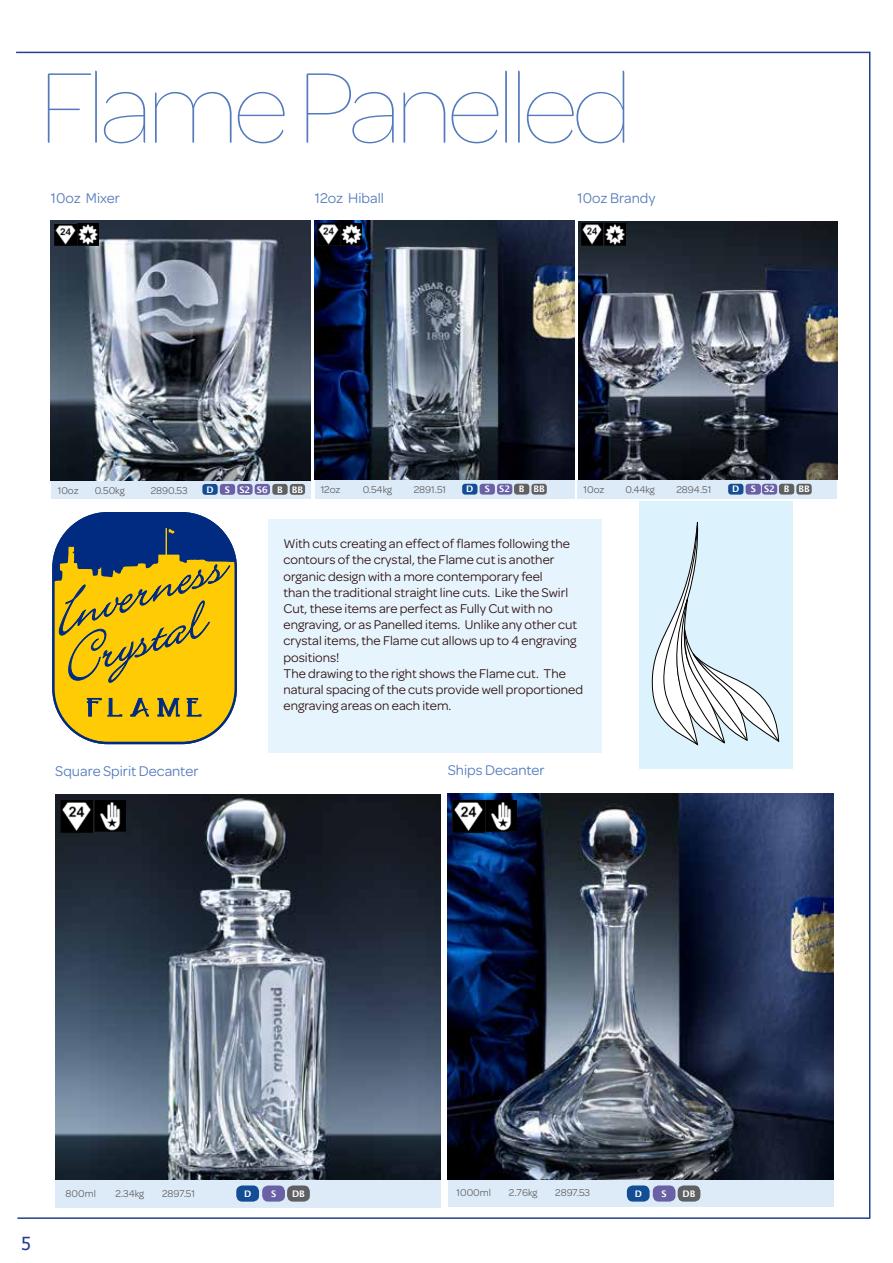
<style>
.page{position:relative;width:893px;height:1263px;background:#fff}
.page>*{position:absolute;margin:0;border:0;box-sizing:border-box;transform-origin:0 0}
.t1{font:100 106.95px "Omnes";letter-spacing:-.05em;color:#537abc}
.t2{font:18px "Tahoma";color:#25408f}
.t3{font:15px "Omnes";color:#537abc}
.t4{font:13.5px/16.2px "Omnes";color:#2f1010}
.t5{font:10.5px "Omnes";color:#616061}
.t6{font:600 9px "Lucida Sans";color:#fff}
</style>
<div class="page">
<hr style="left:17px;top:1217px;width:853px;height:2px;background:#25408f">
<hr style="left:869px;top:52px;width:1px;height:1166px;background:#25408f">
<hr style="left:16px;top:52px;width:853px;height:1px;background:#25408f">
<div style="left:315px;top:480px;width:259px;height:18px;background:#ddebf8"></div>
<div style="left:578px;top:480px;width:259px;height:18px;background:#ddebf8"></div>
<img style="left:315px;top:220px;width:259px;height:260px">
<div style="left:462px;top:484px;width:15px;height:11px;background:#124d95;border-radius:3px"></div>
<div style="left:728px;top:484px;width:15px;height:11px;background:#124d95;border-radius:3px"></div>
<div style="left:480px;top:484px;width:15px;height:11px;background:#6960a5;border-radius:3px"></div>
<div style="left:746px;top:484px;width:15px;height:11px;background:#6960a5;border-radius:3px"></div>
<div style="left:497px;top:484px;width:15px;height:11px;background:#6960a5;border-radius:3px"></div>
<div style="left:514px;top:484px;width:15px;height:11px;background:#5f6062;border-radius:3px"></div>
<div style="left:779px;top:484px;width:15px;height:11px;background:#5f6062;border-radius:3px"></div>
<div style="left:531px;top:484px;width:16px;height:11px;background:#5f6062;border-radius:3px"></div>
<div style="left:796px;top:484px;width:16px;height:11px;background:#5f6062;border-radius:3px"></div>
<img style="left:578px;top:221px;width:259px;height:259px">
<img style="left:318px;top:224px;width:44px;height:22px">
<img style="left:581px;top:224px;width:45px;height:22px">
<div style="left:51px;top:480px;width:259px;height:19px;background:#ddebf8"></div>
<img style="left:51px;top:221px;width:259px;height:259px">
<img style="left:55px;top:224px;width:44px;height:22px">
<div style="left:202px;top:484px;width:16px;height:11px;background:#124d95;border-radius:3px"></div>
<div style="left:220px;top:484px;width:15px;height:11px;background:#6960a5;border-radius:3px"></div>
<div style="left:237px;top:484px;width:16px;height:11px;background:#6960a5;border-radius:3px"></div>
<div style="left:255px;top:484px;width:15px;height:11px;background:#6960a5;border-radius:3px"></div>
<div style="left:272px;top:484px;width:16px;height:11px;background:#5f6062;border-radius:3px"></div>
<div style="left:290px;top:484px;width:15px;height:11px;background:#5f6062;border-radius:3px"></div>
<div style="left:762px;top:484px;width:15px;height:11px;background:#6960a5;border-radius:3px"></div>
<div style="left:448px;top:1179px;width:385px;height:28px;background:#ddebf8"></div>
<img style="left:448px;top:794px;width:385px;height:385px">
<img style="left:452px;top:800px;width:65px;height:32px">
<div style="left:55px;top:1180px;width:386px;height:27px;background:#ddebf8"></div>
<img style="left:55px;top:794px;width:386px;height:386px">
<img style="left:61px;top:800px;width:65px;height:32px">
<div style="left:236px;top:1185px;width:23px;height:16px;background:#124d95;border-radius:6px"></div>
<div style="left:262px;top:1185px;width:23px;height:16px;background:#6960a5;border-radius:6px"></div>
<div style="left:287px;top:1185px;width:23px;height:16px;background:#5f6062;border-radius:6px"></div>
<div style="left:627px;top:1185px;width:23px;height:16px;background:#124d95;border-radius:6px"></div>
<div style="left:653px;top:1185px;width:22px;height:16px;background:#6960a5;border-radius:6px"></div>
<div style="left:678px;top:1185px;width:22px;height:16px;background:#5f6062;border-radius:6px"></div>
<svg style="left:52px;top:512px;width:184px;height:230px"></svg>
<div style="left:639px;top:502px;width:153px;height:267px;background:#dcf2fd"></div>
<svg style="left:651px;top:522px;width:129px;height:223px"></svg>
<div style="left:269px;top:519px;width:333px;height:234px;background:#e6f5fd"></div>
<h1 class="t1" style="left:39px;top:40px;width:594px">FlamePanelled</h1>
<p class="t3" style="left:51px;top:188px;width:71px">10oz Mixer</p>
<p class="t3" style="left:315px;top:188px;width:71px">12oz Hiball</p>
<p class="t3" style="left:578px;top:188px;width:79px">10oz Brandy</p>
<p class="t5" style="left:58px;top:483px;width:22px">10oz</p>
<p class="t5" style="left:95px;top:483px;width:31px">0.50kg</p>
<p class="t5" style="left:151px;top:483px;width:38px">2890.53</p>
<p class="t6" style="left:206px;top:484px;width:9px">D</p>
<p class="t6" style="left:225px;top:484px;width:7px">S</p>
<p class="t6" style="left:239px;top:484px;width:12px">2S</p>
<p class="t6" style="left:257px;top:484px;width:12px">6S</p>
<p class="t6" style="left:277px;top:484px;width:7px">B</p>
<p class="t6" style="left:292px;top:484px;width:13px">BB</p>
<p class="t5" style="left:321px;top:483px;width:21px">12oz</p>
<p class="t5" style="left:363px;top:483px;width:31px">0.54kg</p>
<p class="t5" style="left:414px;top:483px;width:34px">2891.51</p>
<p class="t6" style="left:466px;top:484px;width:9px">D</p>
<p class="t6" style="left:485px;top:484px;width:7px">S</p>
<p class="t6" style="left:499px;top:484px;width:12px">2S</p>
<p class="t6" style="left:519px;top:484px;width:7px">B</p>
<p class="t6" style="left:533px;top:484px;width:13px">BB</p>
<p class="t5" style="left:583px;top:483px;width:22px">10oz</p>
<p class="t5" style="left:625px;top:483px;width:31px">0.44kg</p>
<p class="t5" style="left:676px;top:483px;width:36px">2894.51</p>
<p class="t6" style="left:732px;top:484px;width:9px">D</p>
<p class="t6" style="left:751px;top:484px;width:7px">S</p>
<p class="t6" style="left:764px;top:484px;width:12px">2S</p>
<p class="t6" style="left:784px;top:484px;width:7px">B</p>
<p class="t6" style="left:798px;top:484px;width:13px">BB</p>
<p class="t4" style="left:284px;top:535px;width:301px">With cuts creating an effect of flames following the contours of the crystal, the Flame cut is another organic design with a more contemporary feel<br>than the traditional straight line cuts. Like the Swirl Cut, these items are perfect as Fully Cut with no engraving, or as Panelled items. Unlike any other cut crystal items, the Flame cut allows up to 4 engraving positions!<br>The drawing to the right shows the Flame cut. The natural spacing of the cuts provide well proportioned engraving areas on each item.</p>
<p class="t3" style="left:55px;top:760px;width:145px">Square Spirit Decanter</p>
<p class="t3" style="left:448px;top:760px;width:98px">Ships Decanter</p>
<h2 class="t2" style="left:21px;top:1232px;width:11px">5</h2>
<p class="t5" style="left:66px;top:1186px;width:32px">800ml</p>
<p class="t5" style="left:115px;top:1186px;width:30px">2.34kg</p>
<p class="t5" style="left:162px;top:1186px;width:34px">2897.51</p>
<p class="t6" style="left:244px;top:1188px;width:9px">D</p>
<p class="t6" style="left:271px;top:1188px;width:7px">S</p>
<p class="t6" style="left:292px;top:1188px;width:14px">DB</p>
<p class="t5" style="left:456px;top:1186px;width:36px">1000ml</p>
<p class="t5" style="left:509px;top:1186px;width:30px">2.76kg</p>
<p class="t5" style="left:555px;top:1186px;width:36px">2897.53</p>
<p class="t6" style="left:635px;top:1188px;width:9px">D</p>
<p class="t6" style="left:662px;top:1188px;width:7px">S</p>
<p class="t6" style="left:683px;top:1188px;width:14px">DB</p>
</div>
